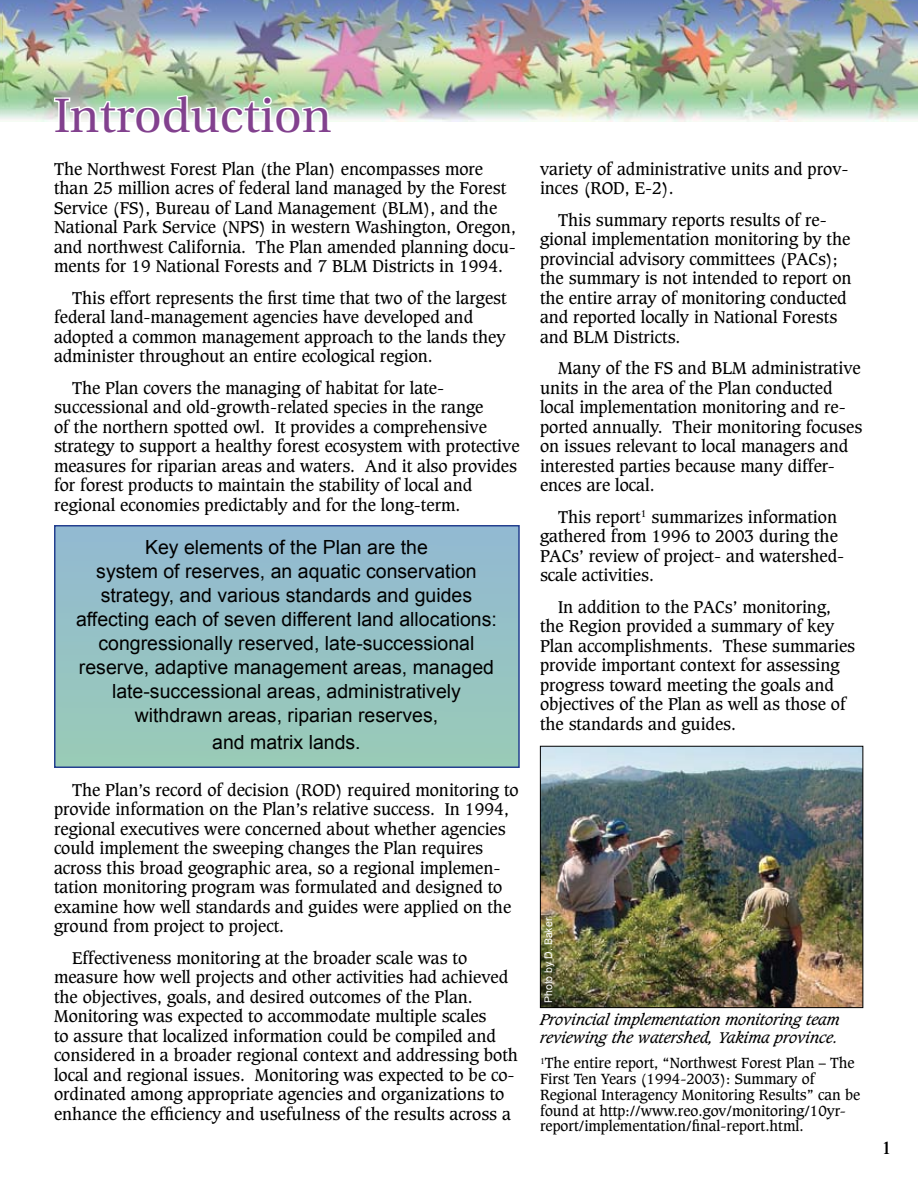
<style>
.page{position:relative;width:918px;height:1188px;background:#fff}
.page>*{position:absolute;margin:0;border:0;box-sizing:border-box;transform-origin:0 0}
.t1{font:48px "Utopia";color:#82418e}
.t2{font:19.5px/24px "Arial";color:#000;text-align:center}
.t3{font:16.5px/19.5px "Caxton";color:#000}
.t4{font:italic 15px/18px "Caxton";color:#000}
.t5{font:14.25px/15.8px "Caxton";color:#000}
.t6{font:10.5px "Arial";color:#fff}
</style>
<div class="page">
<img style="left:2px;top:0;width:916px;height:122px">
<div style="left:55px;top:526px;width:464px;height:241px;background:linear-gradient(to right,#96c2c4,#96c2c5)"></div>
<div style="left:54px;top:525px;width:466px;height:243px;border:2px solid #24408f"></div>
<img style="left:542px;top:748px;width:319px;height:258px">
<div style="left:540px;top:746px;width:323px;height:262px;border:1px solid #000"></div>
<img style="left:0;top:0;width:2px;height:122px">
<svg style="left:52px;top:93px;width:282px;height:29px"></svg>
<h1 class="t1" style="left:54px;top:89px;width:279px">Introduction</h1>
<p class="t3" style="left:54px;top:159px;width:463px">The Northwest Forest Plan (the Plan) encompasses more than 25 million acres of federal land managed by the Forest Service (FS), Bureau of Land Management (BLM), and the National Park Service (NPS) in western Washington, Oregon, and northwest California. The Plan amended planning docu&shy;ments for 19 National Forests and 7 BLM Districts in 1994.</p>
<p class="t3" style="left:54px;top:288px;width:454px;text-indent:18px">This effort represents the first time that two of the largest federal land-management agencies have developed and adopted a common management approach to the lands they administer throughout an entire ecological region.</p>
<p class="t3" style="left:54px;top:378px;width:467px;text-indent:18px">The Plan covers the managing of habitat for late&shy;successional and old-growth-related species in the range<br>of the northern spotted owl. It provides a comprehensive strategy to support a healthy forest ecosystem with protective measures for riparian areas and waters. And it also provides for forest products to maintain the stability of local and regional economies predictably and for the long-term.</p>
<p class="t2" style="left:76px;top:535px;width:422px">Key elements of the Plan are the<br>system of reserves, an aquatic conservation strategy, and various standards and guides affecting each of seven different land allocations: congressionally reserved, late-successional reserve, adaptive management areas, managed late-successional areas, administratively withdrawn areas, riparian reserves,</p>
<p class="t2" style="left:212px;top:730px;width:150px">and matrix lands.</p>
<p class="t3" style="left:54px;top:780px;width:466px;text-indent:18px">The Plan’s record of decision (ROD) required monitoring to provide information on the Plan’s relative success. In 1994, regional executives were concerned about whether agencies could implement the sweeping changes the Plan requires across this broad geographic area, so a regional implemen&shy;tation monitoring program was formulated and designed to examine how well standards and guides were applied on the ground from project to project.</p>
<p class="t3" style="left:54px;top:948px;width:466px;text-indent:18px">Effectiveness monitoring at the broader scale was to measure how well projects and other activities had achieved the objectives, goals, and desired outcomes of the Plan.<br>Monitoring was expected to accommodate multiple scales<br>to assure that localized information could be compiled and considered in a broader regional context and addressing both local and regional issues. Monitoring was expected to be co&shy;ordinated among appropriate agencies and organizations to enhance the efficiency and usefulness of the results across a</p>
<p class="t3" style="left:540px;top:159px;width:310px">variety of administrative units and prov&shy;inces (ROD, E-2).</p>
<p class="t3" style="left:540px;top:210px;width:313px;text-indent:18px">This summary reports results of re&shy;gional implementation monitoring by the provincial advisory committees (PACs); the summary is not intended to report on the entire array of monitoring conducted and reported locally in National Forests and BLM Districts.</p>
<p class="t3" style="left:540px;top:359px;width:324px;text-indent:18px">Many of the FS and BLM administrative units in the area of the Plan conducted local implementation monitoring and re&shy;ported annually. Their monitoring focuses on issues relevant to local managers and interested parties because many differ&shy;ences are local.</p>
<p class="t3" style="left:540px;top:507px;width:306px;text-indent:18px">This report<sup>1</sup> summarizes information gathered from 1996 to 2003 during the PACs’ review of project- and watershed&shy;scale activities.</p>
<p class="t3" style="left:540px;top:597px;width:317px;text-indent:18px">In addition to the PACs’ monitoring, the Region provided a summary of key Plan accomplishments. These summaries provide important context for assessing progress toward meeting the goals and objectives of the Plan as well as those of the standards and guides.</p>
<p class="t6" style="left:543px;top:1003px;width:87px;rotate:-90deg">Photo by D. Baker</p>
<p class="t4" style="left:540px;top:1011px;width:301px">Provincial implementation monitoring team reviewing the watershed, Yakima province.</p>
<p class="t5" style="left:540px;top:1056px;width:322px"><sup>1</sup>The entire report, “Northwest Forest Plan – The First Ten Years (1994-2003): Summary of Regional Interagency Monitoring Results” can be found at http://www.reo.gov/monitoring/10yr&shy;report/implementation/final-report.html.</p>
</div>
